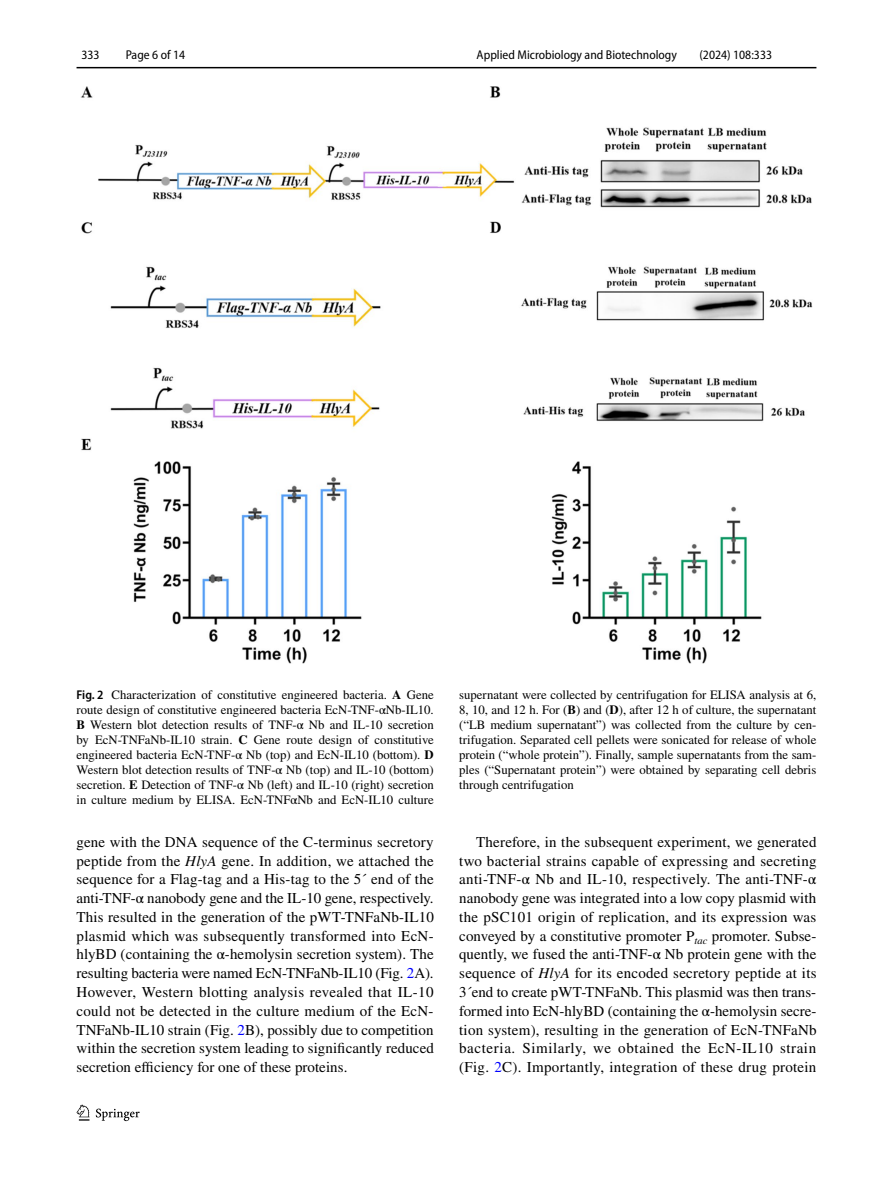
<style>
.page{position:relative;width:893px;height:1187px;background:#fff}
.page>*{position:absolute;margin:0;border:0;box-sizing:border-box;transform-origin:0 0}
.t1{font:15px/18.8px "STIX";letter-spacing:.01em;color:#000;text-align:justify}
.t2{font:12.75px/15px "STIX";color:#000;text-align:justify}
.t3{font:semi-condensed 12.75px "Myriad Pro";color:#000}
.s1{font-family:"Myriad Pro";font-weight:600;font-stretch:semi-condensed}
.s2{font-weight:700}
.s3{font-style:italic}
.s4{color:#00f}
</style>
<div class="page">
<hr style="left:77px;top:67px;width:739px;height:1px;background:#000">
<svg style="left:77px;top:1104px;width:12px;height:16px"></svg>
<svg style="left:96px;top:1108px;width:44px;height:12px"></svg>
<img style="left:81px;top:87px;width:731px;height:577px">
<p class="t3" style="left:82px;top:48px;width:20px">333</p>
<p class="t3" style="left:126px;top:48px;width:61px">Page 6 of 14</p>
<p class="t3" style="left:477px;top:48px;width:202px">Applied Microbiology and Biotechnology</p>
<p class="t3" style="left:699px;top:48px;width:74px">(2024) 108:333</p>
<p class="t2" style="left:77px;top:688px;width:359px"><span class="s1">Fig. 2</span> Characterization of constitutive engineered bacteria. <span class="s2">A</span> Gene route design of constitutive engineered bacteria EcN-TNF-αNb-IL10.<br><span class="s2">B</span> Western blot detection results of TNF-α Nb and IL-10 secretion by EcN-TNFaNb-IL10 strain. <span class="s2">C</span> Gene route design of constitutive engineered bacteria EcN-TNF-α Nb (top) and EcN-IL10 (bottom). <span class="s2">D </span>Western blot detection results of TNF-α Nb (top) and IL-10 (bottom) secretion. <span class="s2">E</span> Detection of TNF-α Nb (left) and IL-10 (right) secretion in culture medium by ELISA. EcN-TNFαNb and EcN-IL10 culture</p>
<p class="t2" style="left:459px;top:688px;width:359px">supernatant were collected by centrifugation for ELISA analysis at 6, 8, 10, and 12 h. For (<span class="s2">B</span>) and (<span class="s2">D</span>), after 12 h of culture, the supernatant (“LB medium supernatant”) was collected from the culture by cen&shy;trifugation. Separated cell pellets were sonicated for release of whole protein (“whole protein”). Finally, sample supernatants from the sam&shy;ples (“Supernatant protein”) were obtained by separating cell debris through centrifugation</p>
<p class="t1" style="left:77px;top:833px;width:359px">gene with the DNA sequence of the C-terminus secretory peptide from the <span class="s3">HlyA</span> gene. In addition, we attached the sequence for a Flag-tag and a His-tag to the 5´ end of the anti-TNF-α nanobody gene and the IL-10 gene, respectively.<br>This resulted in the generation of the pWT-TNFaNb-IL10 plasmid which was subsequently transformed into EcN&shy;hlyBD (containing the α-hemolysin secretion system). The resulting bacteria were named EcN-TNFaNb-IL10 (Fig. <span class="s4">2</span>A).<br>However, Western blotting analysis revealed that IL-10 could not be detected in the culture medium of the EcN-TNFaNb-IL10 strain (Fig. <span class="s4">2</span>B), possibly due to competition within the secretion system leading to significantly reduced secretion efficiency for one of these proteins.</p>
<p class="t1" style="left:459px;top:833px;width:359px;text-indent:17px">Therefore, in the subsequent experiment, we generated two bacterial strains capable of expressing and secreting anti-TNF-α Nb and IL-10, respectively. The anti-TNF-α nanobody gene was integrated into a low copy plasmid with the pSC101 origin of replication, and its expression was conveyed by a constitutive promoter P<sub>tac</sub> promoter. Subse&shy;quently, we fused the anti-TNF-α Nb protein gene with the sequence of <span class="s3">HlyA</span> for its encoded secretory peptide at its 3´end to create pWT-TNFaNb. This plasmid was then trans&shy;formed into EcN-hlyBD (containing the α-hemolysin secre&shy;tion system), resulting in the generation of EcN-TNFaNb bacteria. Similarly, we obtained the EcN-IL10 strain (Fig. <span class="s4">2</span>C). Importantly, integration of these drug protein</p>
</div>
